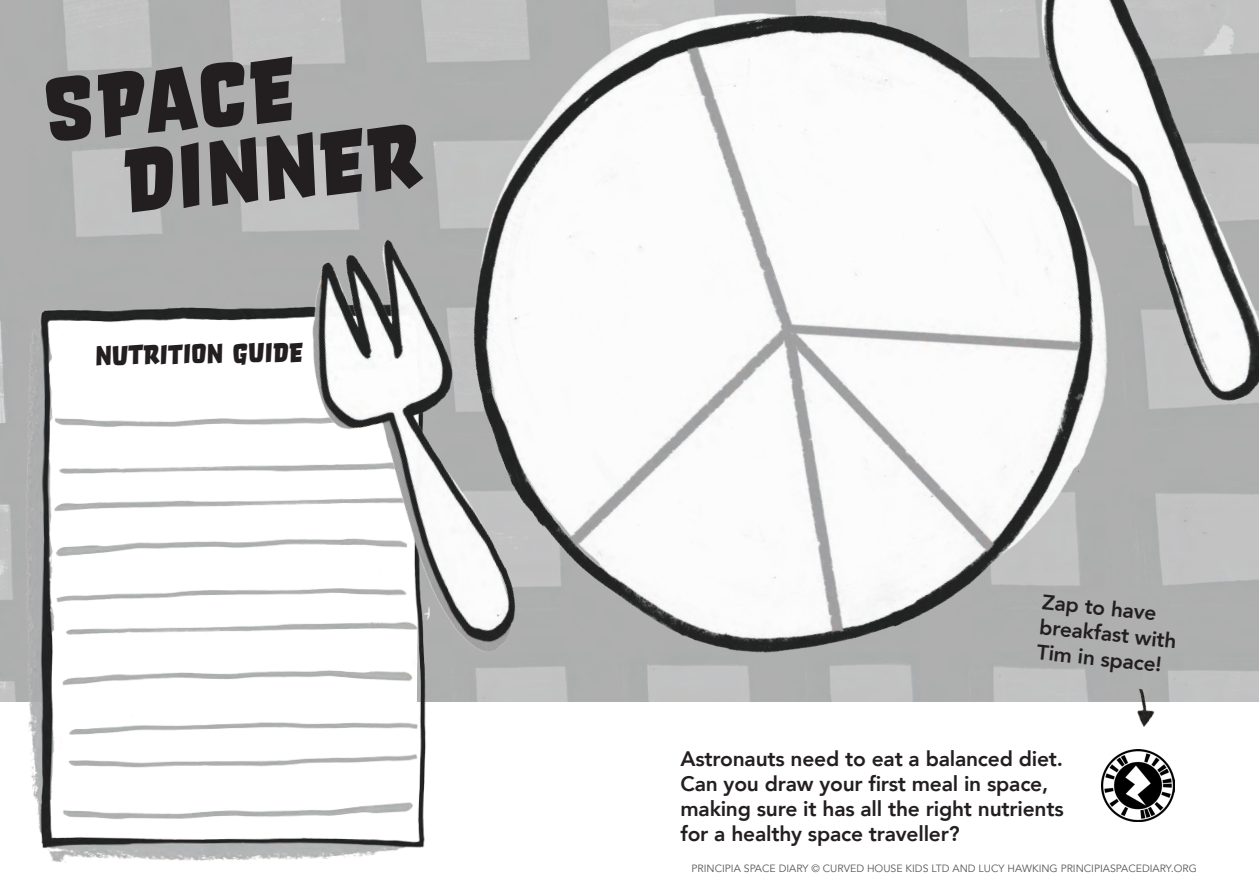
<style>
.page{position:relative;width:1259px;height:893px;background:#fff}
.page>*{position:absolute;margin:0;border:0;box-sizing:border-box;transform-origin:0 0}
.t1{font:87.45px "Orgovan Brush";color:#231f20}
.Activity_Opener{font:26.4px "Orgovan Brush";color:#231f20}
.Activity_Opener-2{font:800 21px/25.2px "Avenir";letter-spacing:-.01em;color:#231f20}
.t2{font:10.5px "Avenir";color:#57585a}
</style>
<div class="page">
<img style="left:0;top:0;width:177px;height:702px">
<img style="left:16px;top:275px;width:409px;height:588px">
<div style="left:52px;top:342px;width:290px;height:54px;background:#fff"></div>
<img style="left:177px;top:0;width:1082px;height:797px">
<img style="left:1122px;top:687px;width:49px;height:62px">
<img style="left:1102px;top:749px;width:72px;height:73px">
<p class="t1" style="left:40px;top:55px;width:255px;rotate:-5deg">Space</p>
<p class="t1" style="left:118px;top:126px;width:301px;rotate:-5deg">Dinner</p>
<p class="Activity_Opener" style="left:95px;top:339px;width:210px;rotate:-1deg">Nutrition Guide</p>
<p class="Activity_Opener-2" style="left:1043px;top:589px;width:139px;rotate:6deg">Zap to have breakfast with<br>Tim in space!</p>
<p class="Activity_Opener-2" style="left:680px;top:746px;width:385px">Astronauts need to eat a balanced diet.<br>Can you draw your first meal in space, making sure it has all the right nutrients for a healthy space traveller?</p>
<p class="t2" style="left:691px;top:863px;width:507px">PRINCIPIA SPACE DIARY © CURVED HOUSE KIDS LTD AND LUCY HAWKING PRINCIPIASPACEDIARY.ORG</p>
</div>
